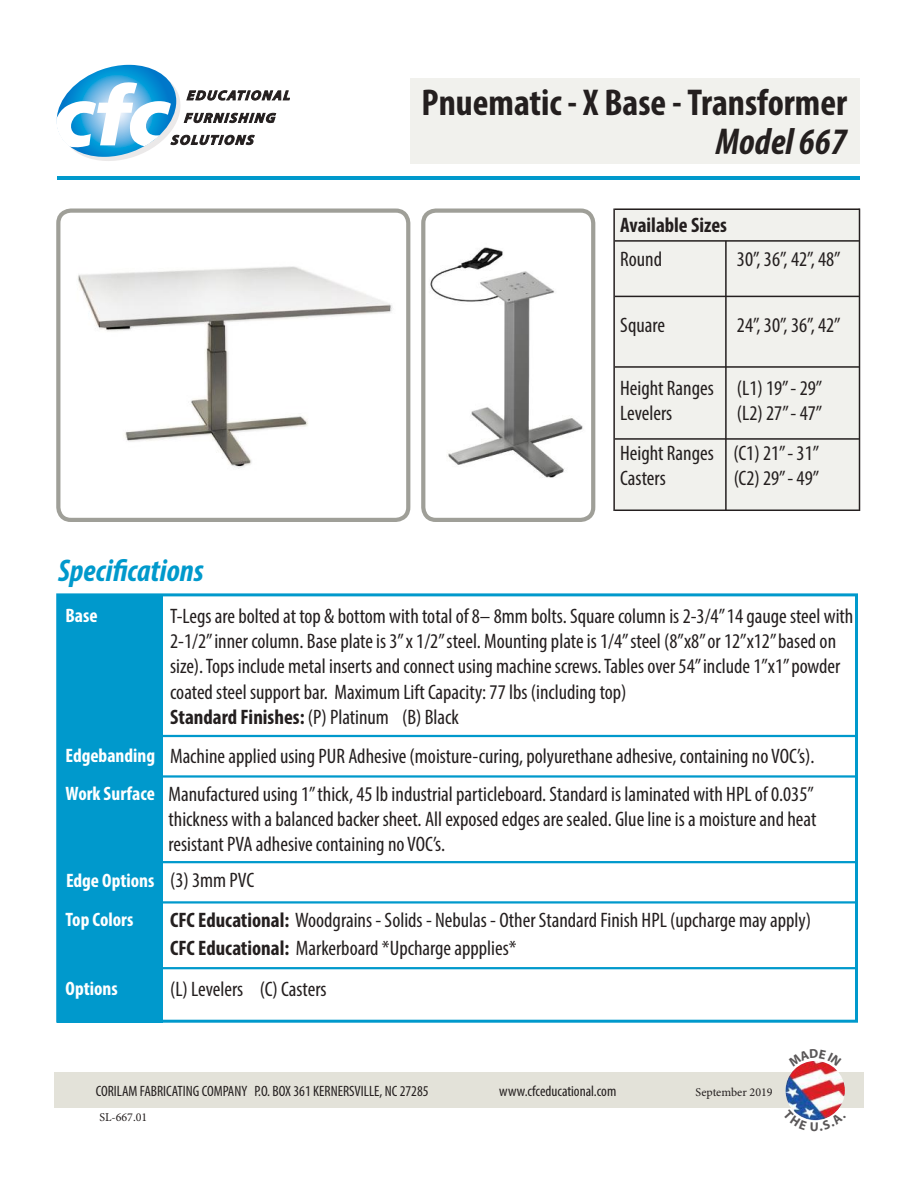
<style>
.page{position:relative;width:918px;height:1188px;background:#fff}
.page>*{position:absolute;margin:0;border:0;box-sizing:border-box;transform-origin:0 0}
.t1{font:700 condensed 37.5px "Myriad Pro";color:#241f1f}
.t2{font:italic 700 condensed 37.5px "Myriad Pro";color:#241f1f}
.t3{font:italic 700 condensed 31.5px "Myriad Pro";color:#09c}
.t4{font:condensed 21px/25.2px "Myriad Pro";color:#241f1f}
.t5{font:700 condensed 21px "Myriad Pro";color:#241f1f}
.t6{font:700 condensed 19.5px/37.7px "Myriad Pro";color:#fff}
.t7{font:condensed 15px "Myriad Pro";color:#241f1f}
.t8{font:12px "Minion Pro";color:#241f1f}
.s1{font-weight:700}
</style>
<div class="page">
<div style="left:54px;top:1072px;width:810px;height:35px;background:#e3e2d9"></div>
<img style="left:786px;top:1061px;width:59px;height:59px;border-radius:30px">
<svg style="left:56px;top:65px;width:234px;height:96px"></svg>
<hr style="left:58px;top:177px;width:802px;height:3px;background:#09c">
<div style="left:615px;top:208px;width:244px;height:302px;background:#f1f1ed"></div>
<div style="left:56px;top:593px;width:802px;height:430px;border:3px solid #09c"></div>
<div style="left:57px;top:595px;width:106px;height:428px;background:#09c"></div>
<div style="left:410px;top:78px;width:450px;height:86px;background:#f1f1ed"></div>
<img style="left:77px;top:266px;width:316px;height:203px">
<div style="left:56px;top:209px;width:354px;height:313px;border:4px solid #9f9f98;border-radius:13px"></div>
<img style="left:430px;top:247px;width:153px;height:231px">
<div style="left:421px;top:209px;width:174px;height:313px;border:4px solid #9f9f98;border-radius:13px"></div>
<hr style="left:615px;top:366px;width:244px;height:2px;background:#241f1f">
<hr style="left:615px;top:438px;width:244px;height:2px;background:#241f1f">
<hr style="left:615px;top:510px;width:244px;height:1px;background:#241f1f">
<hr style="left:615px;top:296px;width:244px;height:1px;background:#241f1f">
<hr style="left:615px;top:240px;width:244px;height:2px;background:#241f1f">
<hr style="left:615px;top:208px;width:245px;height:2px;background:#241f1f">
<hr style="left:613px;top:208px;width:2px;height:303px;background:#241f1f">
<hr style="left:725px;top:241px;width:2px;height:269px;background:#241f1f">
<hr style="left:859px;top:208px;width:1px;height:303px;background:#241f1f">
<hr style="left:162px;top:735px;width:693px;height:2px;background:#09c">
<hr style="left:162px;top:775px;width:693px;height:3px;background:#09c">
<hr style="left:162px;top:861px;width:693px;height:2px;background:#09c">
<hr style="left:162px;top:901px;width:693px;height:3px;background:#09c">
<hr style="left:162px;top:967px;width:693px;height:2px;background:#09c">
<svg style="left:799px;top:1061px;width:33px;height:5px"></svg>
<svg style="left:793px;top:1110px;width:45px;height:11px"></svg>
<h1 class="t1" style="left:422px;top:79px;width:427px">Pnuematic - X Base - Transformer</h1>
<h1 class="t2" style="left:716px;top:118px;width:133px">Model 667</h1>
<p class="t5" style="left:620px;top:212px;width:108px">Available Sizes</p>
<p class="t4" style="left:620px;top:246px;width:43px">Round</p>
<p class="t4" style="left:737px;top:246px;width:105px">30”, 36”, 42”, 48”</p>
<p class="t4" style="left:620px;top:312px;width:46px">Square</p>
<p class="t4" style="left:737px;top:312px;width:105px">24”, 30”, 36”, 42”</p>
<h2 class="t3" style="left:58px;top:551px;width:147px">Specifications</h2>
<p class="t4" style="left:620px;top:375px;width:203px">Height Ranges (L1) 19” - 29”<br>Levelers</p>
<p class="t4" style="left:620px;top:394px;width:204px;line-height:39.3px;text-align:right">(L2) 27” - 47”<br>Height Ranges (C1) 21” - 31”</p>
<p class="t4" style="left:620px;top:465px;width:47px">Casters</p>
<p class="t4" style="left:734px;top:465px;width:87px">(C2) 29” - 49”</p>
<p class="t6" style="left:66px;top:596px;width:34px">Base</p>
<p class="t6" style="left:66px;top:736px;width:91px">Edgebanding<br>Work Surface</p>
<p class="t6" style="left:66px;top:861px;width:90px">Edge Options</p>
<p class="t6" style="left:66px;top:900px;width:69px">Top Colors</p>
<p class="t6" style="left:66px;top:969px;width:54px">Options</p>
<p class="t4" style="left:170px;top:603px;width:685px">T-Legs are bolted at top &amp; bottom with total of 8– 8mm bolts. Square column is 2-3/4” 14 gauge steel with 2-1/2” inner column. Base plate is 3” x 1/2” steel. Mounting plate is 1/4” steel (8”x8” or 12”x12” based on size). Tops include metal inserts and connect using machine screws. Tables over 54” include 1”x1” powder coated steel support bar. Maximum Lift Capacity: 77 lbs (including top)<br><span class="s1">Standard Finishes:</span> (P) Platinum (B) Black</p>
<p class="t4" style="left:170px;top:743px;width:646px">Machine applied using PUR Adhesive (moisture-curing, polyurethane adhesive, containing no VOC’s).</p>
<p class="t4" style="left:169px;top:781px;width:649px;text-align:justify">Manufactured using 1” thick, 45 lb industrial particleboard. Standard is laminated with HPL of 0.035” thickness with a balanced backer sheet. All exposed edges are sealed. Glue line is a moisture and heat resistant PVA adhesive containing no VOC’s.</p>
<p class="t4" style="left:170px;top:867px;width:86px">(3) 3mm PVC</p>
<p class="t4" style="left:170px;top:906px;width:642px;line-height:28.2px"><span class="s1">CFC Educational:</span> Woodgrains - Solids - Nebulas - Other Standard Finish HPL (upcharge may apply)<br><span class="s1">CFC Educational:</span> Markerboard *Upcharge appplies*</p>
<p class="t4" style="left:170px;top:977px;width:158px">(L) Levelers (C) Casters</p>
<p class="t7" style="left:96px;top:1082px;width:334px">CORILAM FABRICATING COMPANY P.O. BOX 361 KERNERSVILLE, NC 27285</p>
<p class="t7" style="left:499px;top:1082px;width:119px">www.cfceducational.com</p>
<p class="t8" style="left:696px;top:1084px;width:79px">September 2019</p>
<p class="t8" style="left:100px;top:1109px;width:49px">SL-667.01</p>
</div>
